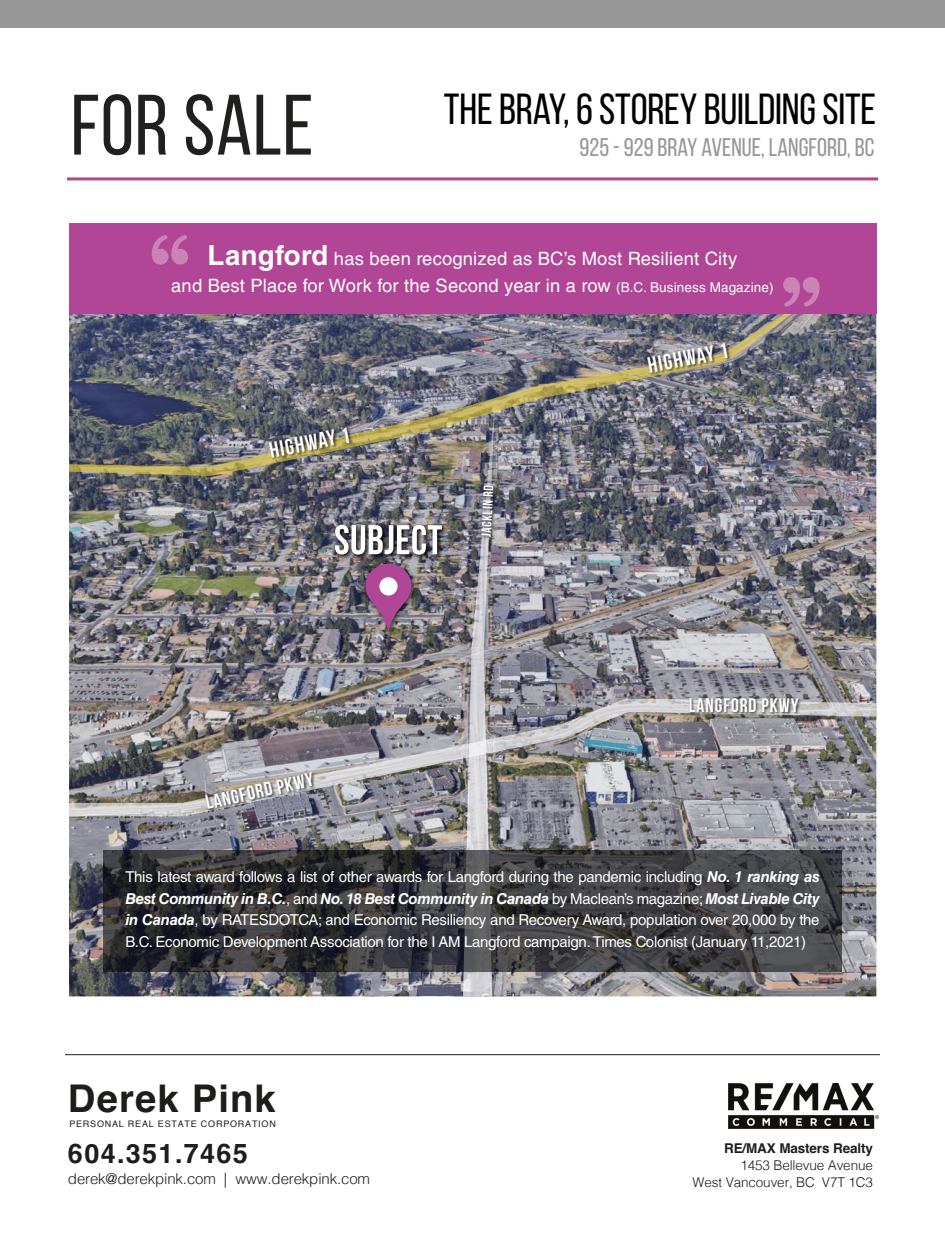
<style>
.page{position:relative;width:945px;height:1242px;background:#fff}
.page>*{position:absolute;margin:0;border:0;box-sizing:border-box;transform-origin:0 0}
.t1{font:85.5px "Bebas Neue";letter-spacing:.01em;color:#221f1f}
.t2{font:43.5px "Bebas Neue";letter-spacing:-.005em;color:#000}
.t3{font:700 38.25px "Helvetica";letter-spacing:.03em;color:#1d1d1b}
.t4{font:700 27px "Helvetica";letter-spacing:.05em;color:#1d1d1b}
.t5{font:25.5px "Bebas Neue";color:#979797}
.t6{font:700 22.2px "Bebas Neue";color:#fff}
.t7{font:700 19.5px "Bebas Neue";letter-spacing:.05em;color:#fff}
.t8{font:18.45px/27px "Helvetica LT Std";letter-spacing:.01em;color:#fff;text-align:center}
.t9{font:15px/21.8px "Helvetica LT Std";letter-spacing:-.02em;color:#fff;text-align:justify}
.t10{font:300 15px "Helvetica";letter-spacing:-.01em;color:#1d1d1b}
.t11{font:300 13.5px/17.4px "Helvetica";letter-spacing:-.01em;color:#1d1d1b;text-align:right}
.t12{font:700 13.5px "Helvetica";letter-spacing:-.01em;color:#1d1d1b}
.t13{font:700 13.5px "Bebas Neue";color:#fff}
.t14{font:9px "Helvetica";letter-spacing:.085em;color:#1d1d1b}
.s1{font-weight:700;font-size:27.6px}
.s2{font-size:13.5px}
.s3{font-weight:700;font-style:italic}
</style>
<div class="page">
<hr style="left:67px;top:177px;width:811px;height:3px;background:#b04695">
<div style="left:0;top:0;width:945px;height:28px;background:#979797"></div>
<hr style="left:65px;top:1054px;width:815px;height:1px;background:#1d1d1b">
<img style="left:728px;top:1083px;width:151px;height:46px">
<img style="left:69px;top:314px;width:807px;height:682px">
<img style="left:463px;top:476px;width:32px;height:520px">
<img style="left:69px;top:314px;width:789px;height:162px">
<img style="left:265px;top:421px;width:93px;height:46px">
<img style="left:477px;top:481px;width:24px;height:61px">
<img style="left:643px;top:336px;width:94px;height:46px">
<img style="left:69px;top:698px;width:807px;height:118px">
<img style="left:201px;top:766px;width:120px;height:52px">
<img style="left:687px;top:693px;width:118px;height:27px">
<img style="left:331px;top:521px;width:119px;height:41px">
<svg style="left:335px;top:525px;width:107px;height:30px"></svg>
<img style="left:359px;top:557px;width:62px;height:86px">
<svg style="left:365px;top:564px;width:47px;height:69px;background:#945a85"></svg>
<div style="left:379px;top:577px;width:19px;height:19px;background:#fff;border-radius:50%"></div>
<div style="left:69px;top:223px;width:807px;height:91px;background:#b04695"></div>
<svg style="left:152px;top:235px;width:36px;height:30px"></svg>
<svg style="left:783px;top:277px;width:37px;height:30px"></svg>
<svg style="left:103px;top:851px;width:739px;height:121px;background:#3a3a3d"></svg>
<h1 class="t1" style="left:71px;top:79px;width:244px">FOR SALE</h1>
<h2 class="t2" style="left:444px;top:85px;width:434px">THE BRAY, 6 STOREY BUILDING SITE</h2>
<h3 class="t5" style="left:580px;top:133px;width:297px">925 - 929 BRAY AVENUE, LANGFORD, BC</h3>
<p class="t8" style="left:171px;top:245px;width:604px"><span class="s1">Langford</span> has been recognized as BC’s Most Resilient City<br>and Best Place for Work for the Second year in a row <span class="s2">(B.C. Business Magazine)</span></p>
<h3 class="t6" style="left:267px;top:438px;width:83px;rotate:-11deg">HIGHWAY 1</h3>
<h3 class="t7" style="left:204px;top:793px;width:111px;rotate:-13deg">LANGFORD PKWY</h3>
<p class="t13" style="left:479px;top:536px;width:53px;rotate:-87deg">JACKLIN RD</p>
<h3 class="t6" style="left:646px;top:354px;width:83px;rotate:-11deg">HIGHWAY 1</h3>
<h3 class="t7" style="left:689px;top:695px;width:111px">LANGFORD PKWY</h3>
<p class="t9" style="left:125px;top:866px;width:696px">This latest award follows a list of other awards for Langford during the pandemic including <span class="s3">No. 1 ranking as Best Community in B.C.</span>, and <span class="s3">No. 18 Best Community in Canada</span> by Maclean’s magazine; <span class="s3">Most Livable City in Canada</span>, by RATESDOTCA; and Economic Resiliency and Recovery Award, population over 20,000 by the B.C. Economic Development Association for the I AM Langford campaign. Times Colonist (January 11,2021)</p>
<h3 class="t3" style="left:68px;top:1075px;width:209px">Derek Pink</h3>
<p class="t14" style="left:69px;top:1117px;width:208px">PERSONAL REAL ESTATE CORPORATION</p>
<h3 class="t4" style="left:68px;top:1137px;width:181px">604.351.7465</h3>
<p class="t10" style="left:68px;top:1166px;width:304px">derek@derekpink.com | www.derekpink.com</p>
<p class="t12" style="left:724px;top:1140px;width:150px">RE/MAX Masters Realty</p>
<p class="t11" style="left:693px;top:1156px;width:182px">1453 Bellevue Avenue<br>West Vancouver, BC V7T 1C3</p>
</div>
